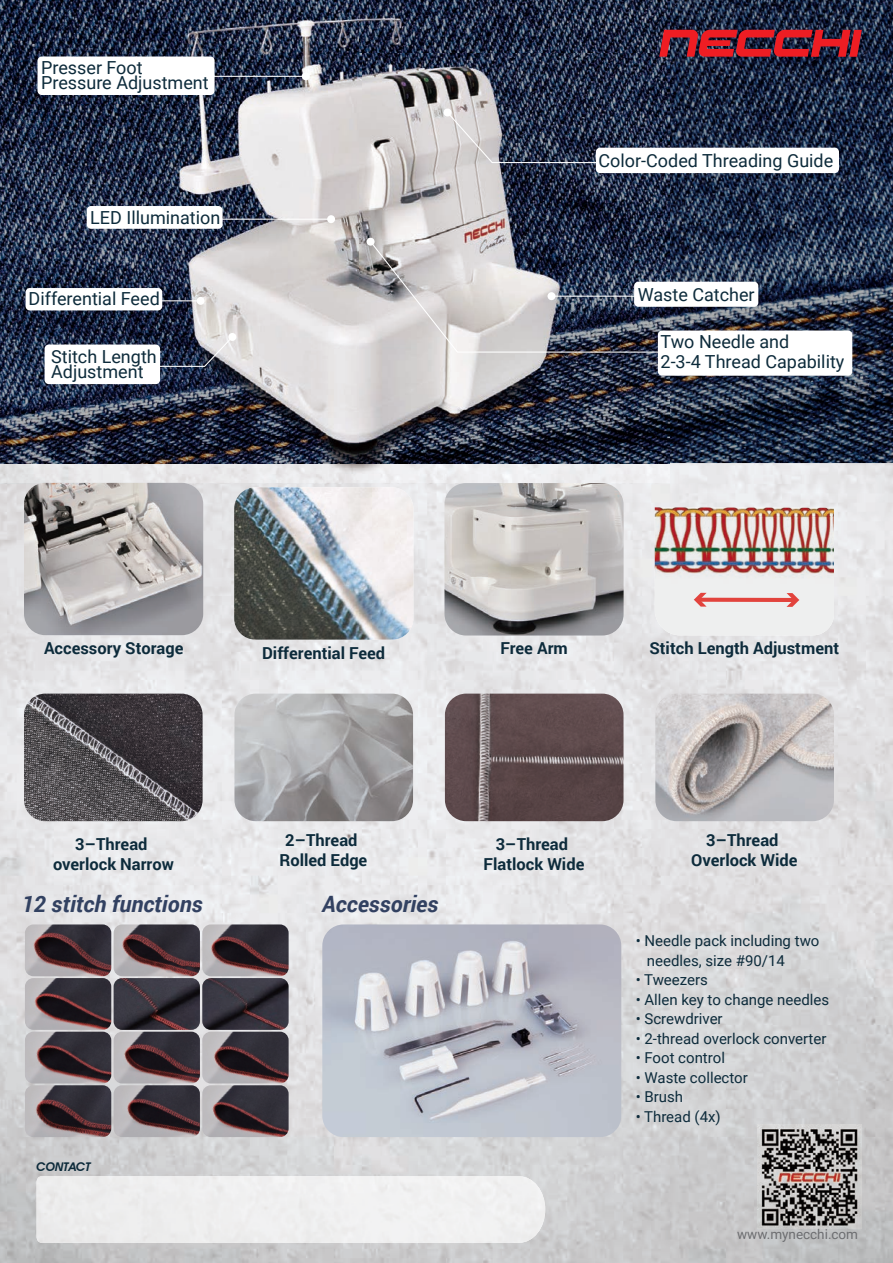
<style>
.page{position:relative;width:893px;height:1263px;background:#fff}
.page>*{position:absolute;margin:0;border:0;box-sizing:border-box;transform-origin:0 0}
.t1{font:italic 700 22.5px "Roboto";color:#324161}
.t2{font:18px/15px "Roboto";color:#0d2b3b}
.t3{font:700 16.5px/20.2px "Roboto";color:#0d2b3b;text-align:center}
.t4{font:15px/19.5px "Roboto";color:#0d2b3b}
.t5{font:13.5px "Roboto";color:#6c6d70}
.t6{font:italic 600 12px "Avant Garde IT Cby BT";color:#0d2b3b}
</style>
<div class="page">
<img style="left:0;top:463px;width:893px;height:800px">
<img style="left:669px;top:0;width:224px;height:364px">
<img style="left:669px;top:119px;width:48px;height:344px">
<img style="left:706px;top:364px;width:187px;height:99px">
<img style="left:0;top:0;width:669px;height:482px">
<div style="left:37px;top:1176px;width:508px;height:67px;background:#efeff0"></div>
<img style="left:757px;top:1124px;width:105px;height:105px">
<img style="left:444px;top:483px;width:180px;height:152px">
<img style="left:655px;top:507px;width:179px;height:128px">
<svg style="left:707px;top:598px;width:79px;height:4px"></svg>
<svg style="left:694px;top:593px;width:13px;height:14px"></svg>
<svg style="left:786px;top:593px;width:13px;height:14px"></svg>
<svg style="left:659px;top:30px;width:203px;height:27px;background:#98212f"></svg>
<img style="left:234px;top:694px;width:179px;height:127px">
<img style="left:445px;top:694px;width:178px;height:127px">
<img style="left:24px;top:694px;width:179px;height:127px">
<img style="left:655px;top:694px;width:179px;height:127px">
<hr style="left:214px;top:76px;width:92px;height:1px;background:#fff">
<div style="left:302px;top:72px;width:8px;height:8px;background:#fff;border-radius:50%"></div>
<div style="left:38px;top:57px;width:177px;height:38px;background:#fff;border-radius:4px"></div>
<hr style="left:210px;top:219px;width:121px;height:1px;background:#fff">
<div style="left:327px;top:215px;width:8px;height:8px;background:#fff;border-radius:50%"></div>
<div style="left:87px;top:206px;width:136px;height:23px;background:#fff;border-radius:4px"></div>
<hr style="left:158px;top:300px;width:43px;height:1px;background:#fff">
<div style="left:197px;top:297px;width:8px;height:8px;background:#fff;border-radius:50%"></div>
<div style="left:26px;top:288px;width:136px;height:22px;background:#fff;border-radius:4px"></div>
<svg style="left:157px;top:332px;width:80px;height:35px;background:#6a6e7d"></svg>
<div style="left:45px;top:345px;width:115px;height:39px;background:#fff;border-radius:4px"></div>
<div style="left:634px;top:282px;width:124px;height:25px;background:#fff;border-radius:4px"></div>
<svg style="left:366px;top:237px;width:298px;height:116px;background:#93959d"></svg>
<div style="left:658px;top:331px;width:194px;height:45px;background:#fff;border-radius:4px"></div>
<svg style="left:443px;top:108px;width:159px;height:56px;background:#696e7d"></svg>
<div style="left:596px;top:148px;width:243px;height:25px;background:#fff;border-radius:4px"></div>
<img style="left:24px;top:483px;width:179px;height:152px">
<img style="left:234px;top:487px;width:179px;height:153px">
<img style="left:322px;top:924px;width:299px;height:213px">
<img style="left:25px;top:1085px;width:86px;height:52px">
<img style="left:202px;top:978px;width:87px;height:52px">
<img style="left:114px;top:1085px;width:86px;height:52px">
<img style="left:202px;top:1085px;width:87px;height:52px">
<img style="left:114px;top:1032px;width:86px;height:51px">
<img style="left:202px;top:1032px;width:87px;height:51px">
<img style="left:25px;top:1032px;width:86px;height:51px">
<img style="left:114px;top:978px;width:86px;height:52px">
<img style="left:25px;top:978px;width:86px;height:52px">
<img style="left:25px;top:924px;width:86px;height:52px">
<img style="left:114px;top:924px;width:86px;height:52px">
<img style="left:202px;top:924px;width:87px;height:52px">
<p class="t2" style="left:41px;top:60px;width:169px">Presser Foot<br>Pressure Adjustment</p>
<p class="t2" style="left:90px;top:209px;width:132px">LED Illumination</p>
<p class="t2" style="left:29px;top:291px;width:133px">Differential Feed</p>
<p class="t2" style="left:51px;top:348px;width:107px">Stitch Length<br>Adjustment</p>
<p class="t2" style="left:599px;top:152px;width:236px">Color-Coded Threading Guide</p>
<p class="t2" style="left:638px;top:286px;width:119px">Waste Catcher</p>
<p class="t2" style="left:661px;top:331px;width:185px;line-height:20.2px">Two Needle and<br>2-3-4 Thread Capability</p>
<p class="t3" style="left:44px;top:638px;width:141px">Accessory Storage</p>
<p class="t3" style="left:500px;top:638px;width:69px">Free Arm</p>
<p class="t3" style="left:262px;top:642px;width:124px">Differential Feed</p>
<p class="t3" style="left:649px;top:638px;width:191px">Stitch Length Adjustment</p>
<p class="t3" style="left:279px;top:829px;width:89px">2–Thread<br>Rolled Edge</p>
<p class="t3" style="left:691px;top:829px;width:108px">3–Thread<br>Overlock Wide</p>
<p class="t3" style="left:53px;top:833px;width:122px">3–Thread overlock Narrow</p>
<p class="t3" style="left:484px;top:833px;width:102px">3–Thread<br>Flatlock Wide</p>
<h1 class="t1" style="left:22px;top:888px;width:182px">12 stitch functions</h1>
<h1 class="t1" style="left:322px;top:888px;width:118px">Accessories</h1>
<p class="t6" style="left:37px;top:1159px;width:56px">CONTACT</p>
<p class="t4" style="left:647px;top:930px;width:174px;text-indent:-11px">• Needle pack including two needles, size #90/14</p>
<p class="t4" style="left:636px;top:969px;width:74px">• Tweezers</p>
<p class="t4" style="left:636px;top:989px;width:195px">• Allen key to change needles</p>
<p class="t4" style="left:636px;top:1008px;width:89px">• Screwdriver</p>
<p class="t4" style="left:636px;top:1028px;width:192px">• 2-thread overlock converter</p>
<p class="t4" style="left:636px;top:1047px;width:91px">• Foot control</p>
<p class="t4" style="left:636px;top:1067px;width:114px">• Waste collector</p>
<p class="t4" style="left:636px;top:1086px;width:49px">• Brush</p>
<p class="t4" style="left:636px;top:1106px;width:87px">• Thread (4x)</p>
<p class="t5" style="left:737px;top:1225px;width:122px">www.mynecchi.com</p>
</div>
